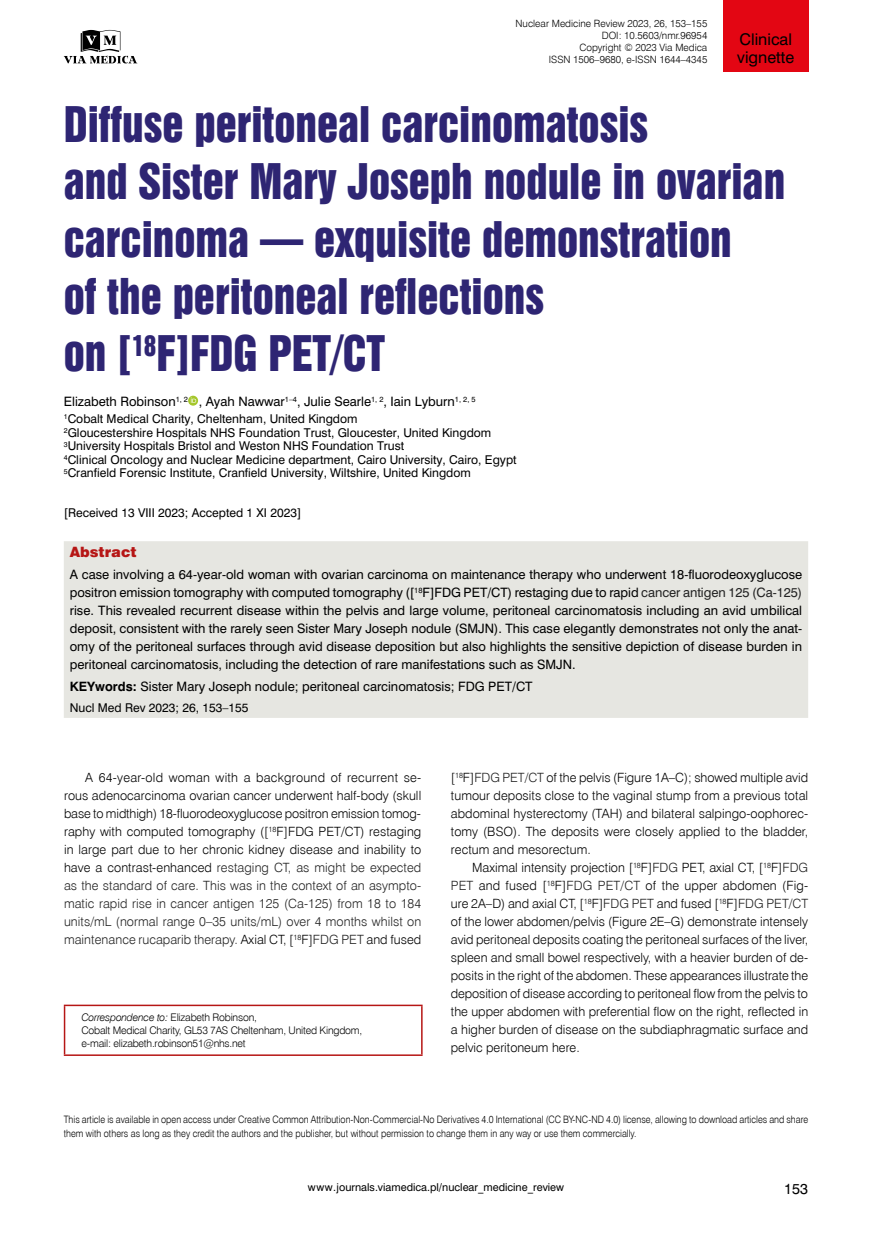
<style>
.page{position:relative;width:872px;height:1234px;background:#fff}
.page>*{position:absolute;margin:0;border:0;box-sizing:border-box;transform-origin:0 0}
.t1{font:45px/57px "Swis 921 EU";color:#2e2573;scale:.96 1}
.t2{font:15px/18px "Swis 721 PL";color:#000}
.t3{font:14.25px "Swis 721 Blk EU";color:#b61615}
.t4{font:13.5px "Swis 721 PL";color:#000}
.t5{font:12.75px/18px "Swis 721 Lt EU";letter-spacing:.005em;color:#000;text-align:justify}
.t6{font:12px/18px "Swis 721 PL";color:#000;text-align:justify}
.t7{font:11.25px/13.5px "Swis 721 PL";color:#000}
.t8{font:10.5px/12.6px "Swis 721 Lt EU";letter-spacing:-.02em;color:#000}
.t9{font:10.2px/13.5px "Swis 721 Lt EU";color:#000;scale:.89 1}
.t10{font:10.05px/12px "Swis 721 Lt EU";color:#000;text-align:right}
.t11{font:10.05px "Swis 721 PL";color:#000}
.s1{color:#222}
.s2{font-weight:700}
.s3{font-style:italic}
</style>
<div class="page">
<svg style="left:64px;top:30px;width:73px;height:34px"></svg>
<svg style="left:188px;top:395px;width:10px;height:10px"></svg>
<svg style="left:191px;top:397px;width:5px;height:6px"></svg>
<div style="left:64px;top:541px;width:744px;height:176px;background:#e6e6e1"></div>
<hr style="left:64px;top:1004px;width:358px;height:1px;background:#b61615">
<hr style="left:64px;top:1005px;width:1px;height:49px;background:#b61615">
<hr style="left:421px;top:1005px;width:1px;height:49px;background:#b61615">
<hr style="left:64px;top:1054px;width:358px;height:1px;background:#b61615">
<div style="left:723px;top:0;width:85px;height:71px;background:#e30613"></div>
<p class="t10" style="left:515px;top:18px;width:193px">Nuclear Medicine Review 2023, 26, 153–155<br>DOI: 10.5603/nmr.96954<br>Copyright © 2023 Via Medica<br>ISSN 1506–9680, e-ISSN 1644–4345</p>
<p class="t2" style="left:737px;top:31px;width:58px">Clinical vignette</p>
<h1 class="t1" style="left:64px;top:96px;width:753px">Diffuse peritoneal carcinomatosis<br>and Sister Mary Joseph nodule in ovarian carcinoma — exquisite demonstration<br>of the peritoneal reflections<br>on [<sup>18</sup>F]FDG PET/CT</h1>
<p class="t6" style="left:64px;top:392px;width:413px">Elizabeth Robinson<sup>1,</sup> <sup>2</sup> , Ayah Nawwar<sup>1–4</sup>, Julie Searle<sup>1,</sup> <sup>2</sup>, Iain Lyburn<sup>1,</sup> <sup>2,</sup> <sup>5</sup></p>
<p class="t7" style="left:64px;top:412px;width:454px"><sup>1</sup>Cobalt Medical Charity, Cheltenham, United Kingdom<br><sup>2</sup>Gloucestershire Hospitals NHS Foundation Trust, Gloucester, United Kingdom <sup>3</sup>University Hospitals Bristol and Weston NHS Foundation Trust<br><sup>4</sup>Clinical Oncology and Nuclear Medicine department, Cairo University, Cairo, Egypt <sup>5</sup>Cranfield Forensic Institute, Cranfield University, Wiltshire, United Kingdom</p>
<p class="t7" style="left:64px;top:505px;width:239px">[Received 13 VIII 2023; Accepted 1 XI 2023]</p>
<p class="t3" style="left:70px;top:543px;width:68px">Abstract</p>
<p class="t6" style="left:70px;top:565px;width:734px">A case involving a 64-year-old woman with ovarian carcinoma on maintenance therapy who underwent 18-fluorodeoxyglucose positron emission tomography with computed tomography ([<sup>18</sup>F]FDG PET/CT) restaging due to rapid <span class="s1">cancer antigen 125 (Ca-125) </span>rise. This revealed recurrent disease within the pelvis and large volume, peritoneal carcinomatosis including an avid umbilical deposit, consistent with the rarely seen Sister Mary Joseph nodule (SMJN). This case elegantly demonstrates not only the anat&shy;omy of the peritoneal surfaces through avid disease deposition but also highlights the sensitive depiction of disease burden in peritoneal carcinomatosis, including the detection of rare manifestations such as SMJN.</p>
<p class="t6" style="left:70px;top:677px;width:464px"><span class="s2">KEYwords:</span> Sister Mary Joseph nodule; peritoneal carcinomatosis; FDG PET/CT</p>
<p class="t7" style="left:70px;top:700px;width:180px">Nucl Med Rev 2023; 26, 153–155</p>
<p class="t5" style="left:64px;top:768px;width:359px;text-indent:21px">A 64-year-old woman with a background of recurrent se&shy;rous adenocarcinoma ovarian cancer underwent half-body (skull base to midthigh) 18-fluorodeoxyglucose positron emission tomog&shy;raphy with computed tomography ([<sup>18</sup>F]FDG PET/CT) restaging in large part due to her chronic kidney disease and inability to have a contrast-enhanced <span class="s1">restaging CT, as might be expected as the standard of care. This was in the context of an asympto&shy;matic rapid rise in cancer antigen 125 (Ca-125) from 18 to 184 units/mL (normal range 0–35 units/mL) over 4 months whilst on maintenance rucaparib therapy.</span> Axial CT, [<sup>18</sup>F]<span class="s1">FDG PET</span> and fused</p>
<p class="t5" style="left:451px;top:768px;width:359px">[<sup>18</sup>F]<span class="s1">FDG PET/CT</span> of the pelvis (Figure 1A–C); showed multiple avid tumour deposits close to the vaginal stump from a previous total abdominal hysterectomy (TAH) and bilateral salpingo-oophorec&shy;tomy (BSO). The deposits were closely applied to the bladder, rectum and mesorectum.</p>
<p class="t5" style="left:451px;top:858px;width:359px;text-indent:21px">Maximal intensity projection [<sup>18</sup>F]<span class="s1">FDG</span> PET, axial CT, [<sup>18</sup>F]<span class="s1">FDG PET</span> and fused [<sup>18</sup>F]<span class="s1">FDG PET/CT</span> of the upper abdomen (Fig&shy;ure 2A–D) and axial CT, [<sup>18</sup>F]<span class="s1">FDG PET</span> and fused [<sup>18</sup>F]<span class="s1">FDG PET/CT </span>of the lower abdomen/pelvis (Figure 2E–G) demonstrate intensely avid peritoneal deposits coating the peritoneal surfaces of the liver, spleen and small bowel respectively, with a heavier burden of de&shy;posits in the right of the abdomen. These appearances illustrate the deposition of disease according to peritoneal flow from the pelvis to the upper abdomen with preferential flow on the right, reflected in a higher burden of disease on the subdiaphragmatic surface and pelvic peritoneum here.</p>
<p class="t8" style="left:82px;top:1011px;width:282px"><span class="s3">Correspondence to:</span> Elizabeth Robinson,<br>Cobalt Medical Charity, GL53 7AS Cheltenham, United Kingdom, e-mail: elizabeth.robinson51@nhs.net</p>
<p class="t9" style="left:64px;top:1112px;width:838px">This article is available in open access under Creative Common Attribution-Non-Commercial-No Derivatives 4.0 International (CC BY-NC-ND 4.0) license, allowing to download articles and share them with others as long as they credit the authors and the publisher, but without permission to change them in any way or use them commercially.</p>
<p class="t11" style="left:308px;top:1180px;width:258px">www.journals.viamedica.pl/nuclear_medicine_review</p>
<p class="t4" style="left:784px;top:1179px;width:25px">153</p>
</div>
